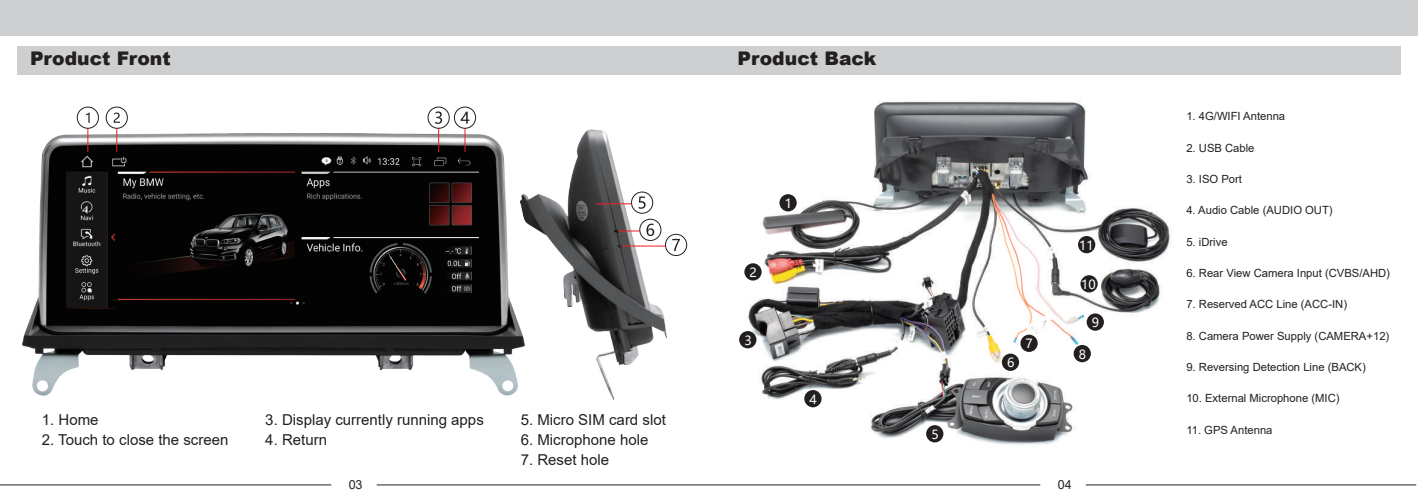
<style>
.page{position:relative;width:1418px;height:497px;background:#fff}
.page>*{position:absolute;margin:0;border:0;box-sizing:border-box;transform-origin:0 0}
.t1{font:900 18.75px "Arial";color:#231f20}
.t2{font:15px "Arial";color:#231f20}
.t3{font:12.5px "Microsoft Ya Hei";color:#fff}
.t4{font:12.5px "Arial";color:#231f20}
.t5{font:11.25px "Arial";color:#231f20}
</style>
<div class="page">
<img style="left:739px;top:101px;width:433px;height:344px">
<div style="left:18px;top:46px;width:691px;height:28px;background:#cecfd1"></div>
<div style="left:709px;top:46px;width:691px;height:28px;background:#cecfd1"></div>
<div style="left:0;top:0;width:709px;height:35px;background:#cecfd1"></div>
<div style="left:709px;top:0;width:708px;height:35px;background:#cecfd1"></div>
<hr style="left:0;top:484px;width:331px;height:1px;background:#231f20">
<hr style="left:377px;top:484px;width:330px;height:1px;background:#231f20">
<hr style="left:707px;top:484px;width:333px;height:1px;background:#231f20">
<hr style="left:1085px;top:484px;width:331px;height:1px;background:#231f20">
<hr style="left:708px;top:0;width:1px;height:496px;background:#231f20">
<div style="left:779px;top:194px;width:17px;height:17px;background:#231f20;border-radius:50%"></div>
<div style="left:744px;top:263px;width:17px;height:17px;background:#231f20;border-radius:50%"></div>
<div style="left:739px;top:330px;width:17px;height:18px;background:#231f20;border-radius:50%"></div>
<div style="left:804px;top:389px;width:17px;height:18px;background:#231f20;border-radius:50%"></div>
<div style="left:926px;top:424px;width:17px;height:18px;background:#231f20;border-radius:50%"></div>
<div style="left:1001px;top:353px;width:18px;height:17px;background:#231f20;border-radius:50%"></div>
<div style="left:1020px;top:334px;width:17px;height:17px;background:#231f20;border-radius:50%"></div>
<div style="left:1073px;top:344px;width:17px;height:18px;background:#231f20;border-radius:50%"></div>
<div style="left:1086px;top:313px;width:17px;height:17px;background:#231f20;border-radius:50%"></div>
<div style="left:1080px;top:275px;width:17px;height:17px;background:#231f20;border-radius:50%"></div>
<div style="left:1078px;top:236px;width:17px;height:17px;background:#231f20;border-radius:50%"></div>
<img style="left:22px;top:133px;width:498px;height:262px">
<svg style="left:114px;top:112px;width:6px;height:40px"></svg>
<svg style="left:86px;top:112px;width:4px;height:40px"></svg>
<div style="left:77px;top:107px;width:22px;height:21px;border:1px solid #231f20;border-radius:50%"></div>
<div style="left:106px;top:107px;width:22px;height:21px;border:1px solid #231f20;border-radius:50%"></div>
<svg style="left:435px;top:111px;width:7px;height:41px"></svg>
<div style="left:428px;top:107px;width:21px;height:21px;border:1px solid #231f20;border-radius:50%"></div>
<svg style="left:460px;top:111px;width:9px;height:41px"></svg>
<div style="left:454px;top:107px;width:22px;height:21px;border:1px solid #231f20;border-radius:50%"></div>
<img style="left:520px;top:129px;width:146px;height:270px">
<hr style="left:596px;top:203px;width:35px;height:1px;background:#ee1d23">
<svg style="left:646px;top:223px;width:8px;height:13px"></svg>
<div style="left:639px;top:219px;width:22px;height:21px;border:1px solid #231f20;border-radius:50%"></div>
<svg style="left:617px;top:230px;width:22px;height:1px"></svg>
<svg style="left:672px;top:238px;width:8px;height:12px"></svg>
<div style="left:665px;top:234px;width:22px;height:21px;border:1px solid #231f20;border-radius:50%"></div>
<hr style="left:622px;top:245px;width:43px;height:1px;background:#ee1d23">
<img style="left:66px;top:152px;width:412px;height:155px">
<h1 class="t1" style="left:30px;top:45px;width:142px">Product Front</h1>
<h1 class="t1" style="left:737px;top:45px;width:140px">Product Back</h1>
<h2 class="t2" style="left:42px;top:409px;width:58px">1. Home</h2>
<h2 class="t2" style="left:42px;top:429px;width:188px">2. Touch to close the screen</h2>
<p class="t3" style="left:784px;top:194px;width:9px">1</p>
<p class="t3" style="left:749px;top:263px;width:9px">2</p>
<p class="t3" style="left:1079px;top:236px;width:16px">11</p>
<p class="t3" style="left:1081px;top:275px;width:16px">10</p>
<p class="t3" style="left:744px;top:331px;width:9px">3</p>
<p class="t3" style="left:1007px;top:354px;width:9px">6</p>
<p class="t3" style="left:1025px;top:335px;width:9px">7</p>
<p class="t3" style="left:1091px;top:313px;width:9px">9</p>
<p class="t3" style="left:1078px;top:345px;width:9px">8</p>
<h2 class="t2" style="left:265px;top:409px;width:220px">3. Display currently running apps</h2>
<h2 class="t2" style="left:265px;top:429px;width:63px">4. Return</h2>
<h2 class="t2" style="left:521px;top:409px;width:147px">5. Micro SIM card slot</h2>
<h2 class="t2" style="left:521px;top:429px;width:129px">6. Microphone hole</h2>
<h2 class="t2" style="left:521px;top:449px;width:90px">7. Reset hole</h2>
<p class="t3" style="left:809px;top:390px;width:9px">4</p>
<p class="t3" style="left:931px;top:425px;width:9px">5</p>
<p class="t4" style="left:349px;top:475px;width:15px">03</p>
<p class="t4" style="left:1057px;top:475px;width:15px">04</p>
<p class="t5" style="left:1186px;top:109px;width:100px">1. 4G/WIFI Antenna</p>
<p class="t5" style="left:1186px;top:140px;width:70px">2. USB Cable</p>
<p class="t5" style="left:1186px;top:171px;width:57px">3. ISO Port</p>
<p class="t5" style="left:1186px;top:202px;width:148px">4. Audio Cable (AUDIO OUT)</p>
<p class="t5" style="left:1186px;top:234px;width:43px">5. iDrive</p>
<p class="t5" style="left:1186px;top:265px;width:205px">6. Rear View Camera Input (CVBS/AHD)</p>
<p class="t5" style="left:1186px;top:296px;width:162px">7. Reserved ACC Line (ACC-IN)</p>
<p class="t5" style="left:1186px;top:327px;width:204px">8. Camera Power Supply (CAMERA+12)</p>
<p class="t5" style="left:1186px;top:359px;width:181px">9. Reversing Detection Line (BACK)</p>
<p class="t5" style="left:1186px;top:390px;width:155px">10. External Microphone (MIC)</p>
<p class="t5" style="left:1186px;top:421px;width:88px">11. GPS Antenna</p>
</div>
